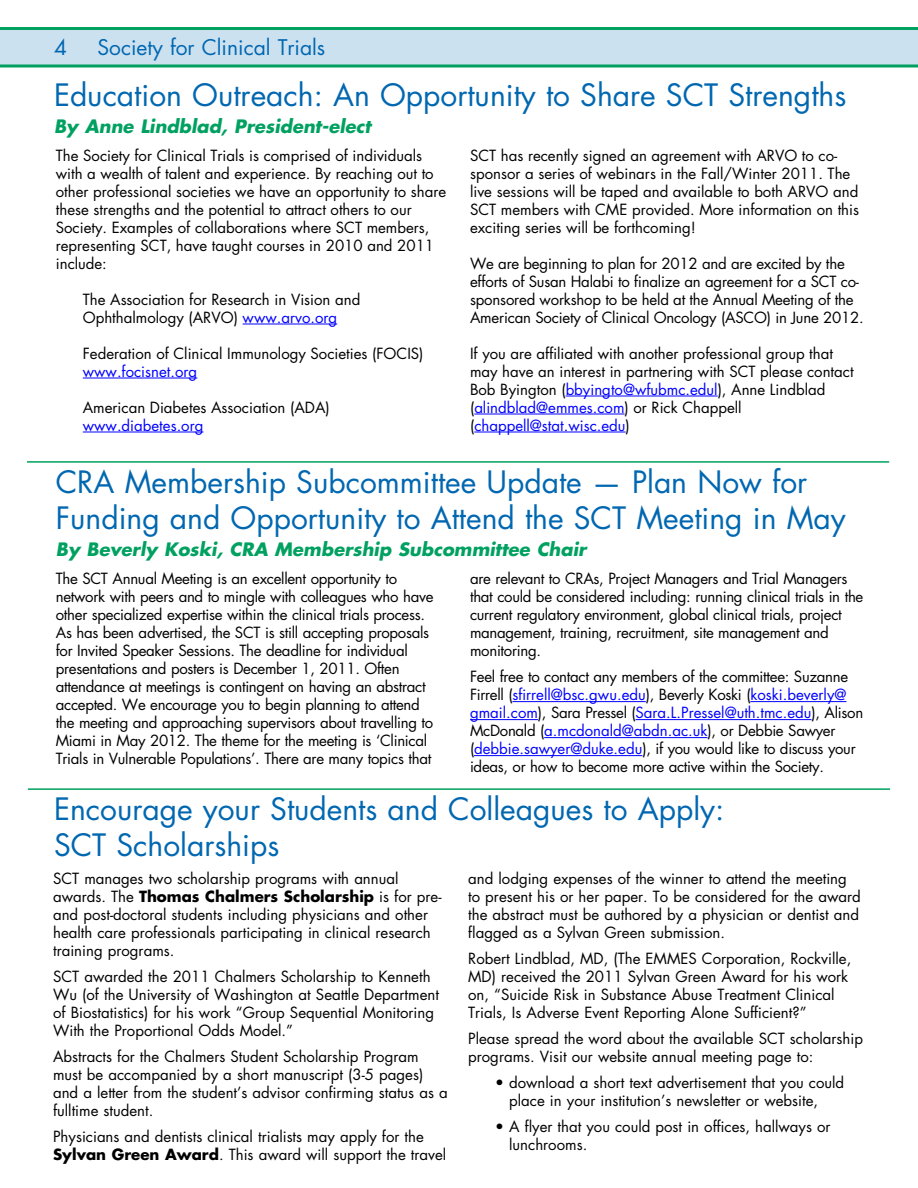
<style>
.page{position:relative;width:918px;height:1188px;background:#fff}
.page>*{position:absolute;margin:0;border:0;box-sizing:border-box;transform-origin:0 0}
.t1{font:30px/36px "Futura";color:#0067b1}
.t2{font:21px "Futura";color:#0067b1}
.t3{font:italic 700 18px "Futura";color:#00a160}
.t4{font:15px/18px "Futura";color:#000}
.t5{font:15px/18px "Futura";letter-spacing:-.02em;color:#000}
.t6{font:15px "Futura";color:#00f}
.s1{color:#00f}
.s2{font-weight:700}
</style>
<div class="page">
<svg style="left:0;top:27px;width:918px;height:41px;background:#aed7da"></svg>
<hr style="left:243px;top:324px;width:94px;height:1px;background:#00f">
<hr style="left:83px;top:378px;width:114px;height:1px;background:#00f">
<hr style="left:83px;top:432px;width:120px;height:1px;background:#00f">
<hr style="left:566px;top:396px;width:152px;height:1px;background:#00f">
<hr style="left:474px;top:414px;width:151px;height:1px;background:#00f">
<hr style="left:474px;top:432px;width:152px;height:1px;background:#00f">
<hr style="left:512px;top:701px;width:134px;height:1px;background:#00f">
<hr style="left:750px;top:701px;width:97px;height:1px;background:#00f">
<hr style="left:470px;top:719px;width:68px;height:1px;background:#00f">
<hr style="left:636px;top:719px;width:175px;height:1px;background:#00f">
<hr style="left:544px;top:737px;width:164px;height:1px;background:#00f">
<hr style="left:474px;top:755px;width:168px;height:1px;background:#00f">
<hr style="left:27px;top:461px;width:862px;height:2px;background:#00a160">
<hr style="left:28px;top:788px;width:862px;height:2px;background:#00a160">
<h2 class="t2" style="left:54px;top:34px;width:14px">4</h2>
<h2 class="t2" style="left:97px;top:34px;width:229px">Society for Clinical Trials</h2>
<h1 class="t1" style="left:54px;top:78px;width:794px">Education Outreach: An Opportunity to Share SCT Strengths</h1>
<p class="t3" style="left:54px;top:114px;width:319px">By Anne Lindblad, President-elect</p>
<p class="t4" style="left:56px;top:146px;width:392px">The Society for Clinical Trials is comprised of individuals with a wealth of talent and experience. By reaching out to other professional societies we have an opportunity to share these strengths and the potential to attract others to our Society. Examples of collaborations where SCT members, representing SCT, have taught courses in 2010 and 2011 include:</p>
<p class="t4" style="left:83px;top:290px;width:279px">The Association for Research in Vision and<br>Ophthalmology (ARVO) <span class="s1">www.arvo.org</span></p>
<p class="t4" style="left:83px;top:344px;width:342px">Federation of Clinical Immunology Societies (FOCIS)</p>
<p class="t6" style="left:83px;top:361px;width:116px">www.focisnet.org</p>
<p class="t4" style="left:83px;top:398px;width:249px">American Diabetes Association (ADA)</p>
<p class="t6" style="left:83px;top:415px;width:122px">www.diabetes.org</p>
<p class="t4" style="left:470px;top:146px;width:391px">SCT has recently signed an agreement with ARVO to co&shy;sponsor a series of webinars in the Fall/Winter 2011. The live sessions will be taped and available to both ARVO and SCT members with CME provided. More information on this exciting series will be forthcoming!</p>
<p class="t4" style="left:470px;top:254px;width:395px">We are beginning to plan for 2012 and are excited by the efforts of Susan Halabi to finalize an agreement for a SCT co&shy;sponsored workshop to be held at the Annual Meeting of the American Society of Clinical Oncology (ASCO) in June 2012.</p>
<p class="t4" style="left:470px;top:344px;width:385px">If you are affiliated with another professional group that may have an interest in partnering with SCT please contact Bob Byington (<span class="s1">bbyingto@wfubmc.edul</span>), Anne Lindblad (<span class="s1">alindblad@emmes.com</span>) or Rick Chappell (<span class="s1">chappell@stat.wisc.edu</span>)</p>
<h1 class="t1" style="left:56px;top:465px;width:792px">CRA Membership Subcommittee Update — Plan Now for<br>Funding and Opportunity to Attend the SCT Meeting in May</h1>
<p class="t3" style="left:56px;top:537px;width:532px">By Beverly Koski, CRA Membership Subcommittee Chair</p>
<p class="t5" style="left:56px;top:570px;width:379px">The SCT Annual Meeting is an excellent opportunity to network with peers and to mingle with colleagues who have other specialized expertise within the clinical trials process.<br>As has been advertised, the SCT is still accepting proposals for Invited Speaker Sessions. The deadline for individual presentations and posters is December 1, 2011. Often attendance at meetings is contingent on having an abstract accepted. We encourage you to begin planning to attend the meeting and approaching supervisors about travelling to Miami in May 2012. The theme for the meeting is ‘Clinical Trials in Vulnerable Populations’. There are many topics that</p>
<p class="t5" style="left:470px;top:570px;width:395px">are relevant to CRAs, Project Managers and Trial Managers that could be considered including: running clinical trials in the current regulatory environment, global clinical trials, project management, training, recruitment, site management and monitoring.</p>
<p class="t5" style="left:470px;top:668px;width:395px">Feel free to contact any members of the committee: Suzanne Firrell (<span class="s1">sfirrell@bsc.gwu.edu</span>), Beverly Koski (<span class="s1">koski.beverly@ gmail.com</span>), Sara Pressel (<span class="s1">Sara.L.Pressel@uth.tmc.edu</span>), Alison McDonald (<span class="s1">a.mcdonald@abdn.ac.uk</span>), or Debbie Sawyer (<span class="s1">debbie.sawyer@duke.edu</span>), if you would like to discuss your ideas, or how to become more active within the Society.</p>
<h1 class="t1" style="left:54px;top:791px;width:672px">Encourage your Students and Colleagues to Apply:<br>SCT Scholarships</h1>
<p class="t4" style="left:53px;top:869px;width:390px">SCT manages two scholarship programs with annual awards. The <span class="s2">Thomas Chalmers Scholarship</span> is for pre&shy;and post-doctoral students including physicians and other health care professionals participating in clinical research training programs.</p>
<p class="t4" style="left:53px;top:967px;width:387px">SCT awarded the 2011 Chalmers Scholarship to Kenneth Wu (of the University of Washington at Seattle Department of Biostatistics) for his work “Group Sequential Monitoring With the Proportional Odds Model.”</p>
<p class="t4" style="left:53px;top:1048px;width:396px">Abstracts for the Chalmers Student Scholarship Program must be accompanied by a short manuscript (3-5 pages) and a letter from the student’s advisor confirming status as a fulltime student.</p>
<p class="t4" style="left:53px;top:1128px;width:395px">Physicians and dentists clinical trialists may apply for the<br><span class="s2">Sylvan Green Award</span>. This award will support the travel</p>
<p class="t4" style="left:468px;top:869px;width:394px">and lodging expenses of the winner to attend the meeting to present his or her paper. To be considered for the award the abstract must be authored by a physician or dentist and flagged as a Sylvan Green submission.</p>
<p class="t4" style="left:468px;top:949px;width:385px">Robert Lindblad, MD, (The EMMES Corporation, Rockville, MD) received the 2011 Sylvan Green Award for his work on, “Suicide Risk in Substance Abuse Treatment Clinical Trials, Is Adverse Event Reporting Alone Sufficient?”</p>
<p class="t4" style="left:468px;top:1030px;width:396px">Please spread the word about the available SCT scholarship programs. Visit our website annual meeting page to:</p>
<p class="t4" style="left:509px;top:1074px;width:337px;text-indent:-14px">• download a short text advertisement that you could place in your institution’s newsletter or website,</p>
<p class="t4" style="left:509px;top:1118px;width:323px;text-indent:-14px">• A flyer that you could post in offices, hallways or lunchrooms.</p>
</div>
